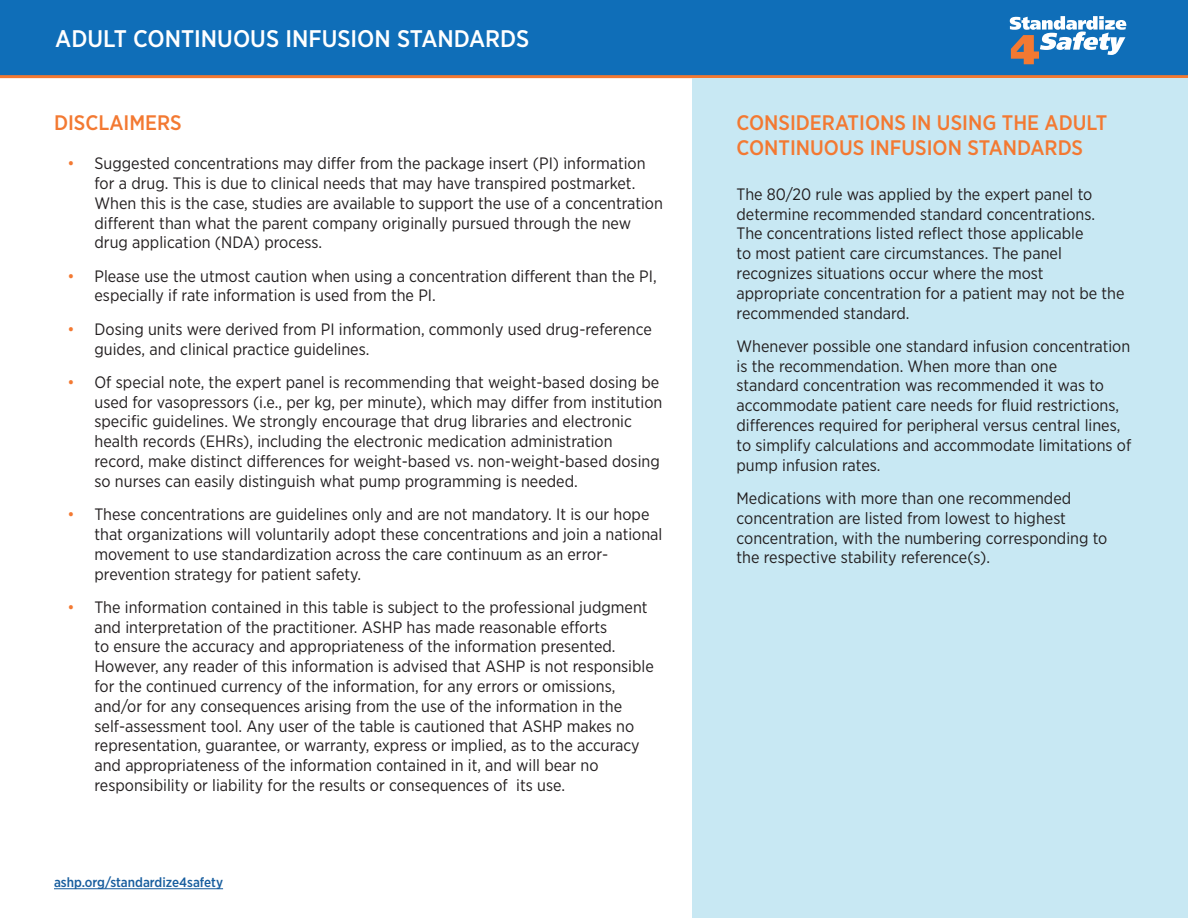
<style>
.page{position:relative;width:1188px;height:918px;background:#fff}
.page>*{position:absolute;margin:0;border:0;box-sizing:border-box;transform-origin:0 0}
.t1{font:500 24px "Gotham Narrow";color:#fff}
.Small_Title{font:500 21px/25.2px "Gotham Narrow";color:#f37932}
.Bullets{font:16.5px/19.8px "Gotham Narrow";color:#231f20}
.t2{font:500 13.5px "Gotham Narrow";color:#175d9e}
.s1{color:#f37932}
</style>
<div class="page">
<hr style="left:54px;top:888px;width:169px;height:1px;background:#175d9e">
<div style="left:0;top:0;width:1188px;height:78px;background:#0f6eb8"></div>
<svg style="left:1010px;top:16px;width:116px;height:48px"></svg>
<div style="left:692px;top:78px;width:496px;height:840px;background:#c8e8f3"></div>
<h1 class="t1" style="left:55px;top:23px;width:476px">ADULT CONTINUOUS INFUSION STANDARDS</h1>
<p class="Small_Title" style="left:54px;top:109px;width:129px">DISCLAIMERS</p>
<p class="Bullets" style="left:94px;top:153px;width:570px;text-indent:-27px"><span class="s1">•</span> Suggested concentrations may differ from the package insert (PI) information for a drug. This is due to clinical needs that may have transpired postmarket.<br>When this is the case, studies are available to support the use of a concentration different than what the parent company originally pursued through the new drug application (NDA) process.</p>
<p class="Bullets" style="left:94px;top:266px;width:564px;text-indent:-27px"><span class="s1">•</span> Please use the utmost caution when using a concentration different than the PI, especially if rate information is used from the PI.</p>
<p class="Bullets" style="left:94px;top:319px;width:559px;text-indent:-27px"><span class="s1">•</span> Dosing units were derived from PI information, commonly used drug-reference guides, and clinical practice guidelines.</p>
<p class="Bullets" style="left:94px;top:372px;width:569px;text-indent:-27px"><span class="s1">•</span> Of special note, the expert panel is recommending that weight-based dosing be used for vasopressors (i.e., per kg, per minute), which may differ from institution specific guidelines. We strongly encourage that drug libraries and electronic health records (EHRs), including the electronic medication administration record, make distinct differences for weight-based vs. non-weight-based dosing so nurses can easily distinguish what pump programming is needed.</p>
<p class="Bullets" style="left:94px;top:504px;width:569px;text-indent:-27px"><span class="s1">•</span> These concentrations are guidelines only and are not mandatory. It is our hope that organizations will voluntarily adopt these concentrations and join a national movement to use standardization across the care continuum as an error&shy;prevention strategy for patient safety.</p>
<p class="Bullets" style="left:94px;top:597px;width:561px;text-indent:-27px"><span class="s1">•</span> The information contained in this table is subject to the professional judgment and interpretation of the practitioner. ASHP has made reasonable efforts<br>to ensure the accuracy and appropriateness of the information presented.<br>However, any reader of this information is advised that ASHP is not responsible for the continued currency of the information, for any errors or omissions, and/or for any consequences arising from the use of the information in the self-assessment tool. Any user of the table is cautioned that ASHP makes no representation, guarantee, or warranty, express or implied, as to the accuracy and appropriateness of the information contained in it, and will bear no responsibility or liability for the results or consequences of its use.</p>
<p class="t2" style="left:54px;top:874px;width:171px">ashp.org/standardize4safety</p>
<p class="Small_Title" style="left:737px;top:109px;width:372px">CONSIDERATIONS IN USING THE ADULT<br>CONTINUOUS INFUSION STANDARDS</p>
<p class="Bullets" style="left:737px;top:184px;width:390px">The 80/20 rule was applied by the expert panel to determine recommended standard concentrations.<br>The concentrations listed reflect those applicable<br>to most patient care circumstances. The panel recognizes situations occur where the most appropriate concentration for a patient may not be the recommended standard.</p>
<p class="Bullets" style="left:737px;top:336px;width:396px">Whenever possible one standard infusion concentration is the recommendation. When more than one<br>standard concentration was recommended it was to accommodate patient care needs for fluid restrictions, differences required for peripheral versus central lines, to simplify calculations and accommodate limitations of pump infusion rates.</p>
<p class="Bullets" style="left:737px;top:488px;width:372px">Medications with more than one recommended concentration are listed from lowest to highest concentration, with the numbering corresponding to the respective stability reference(s).</p>
</div>
